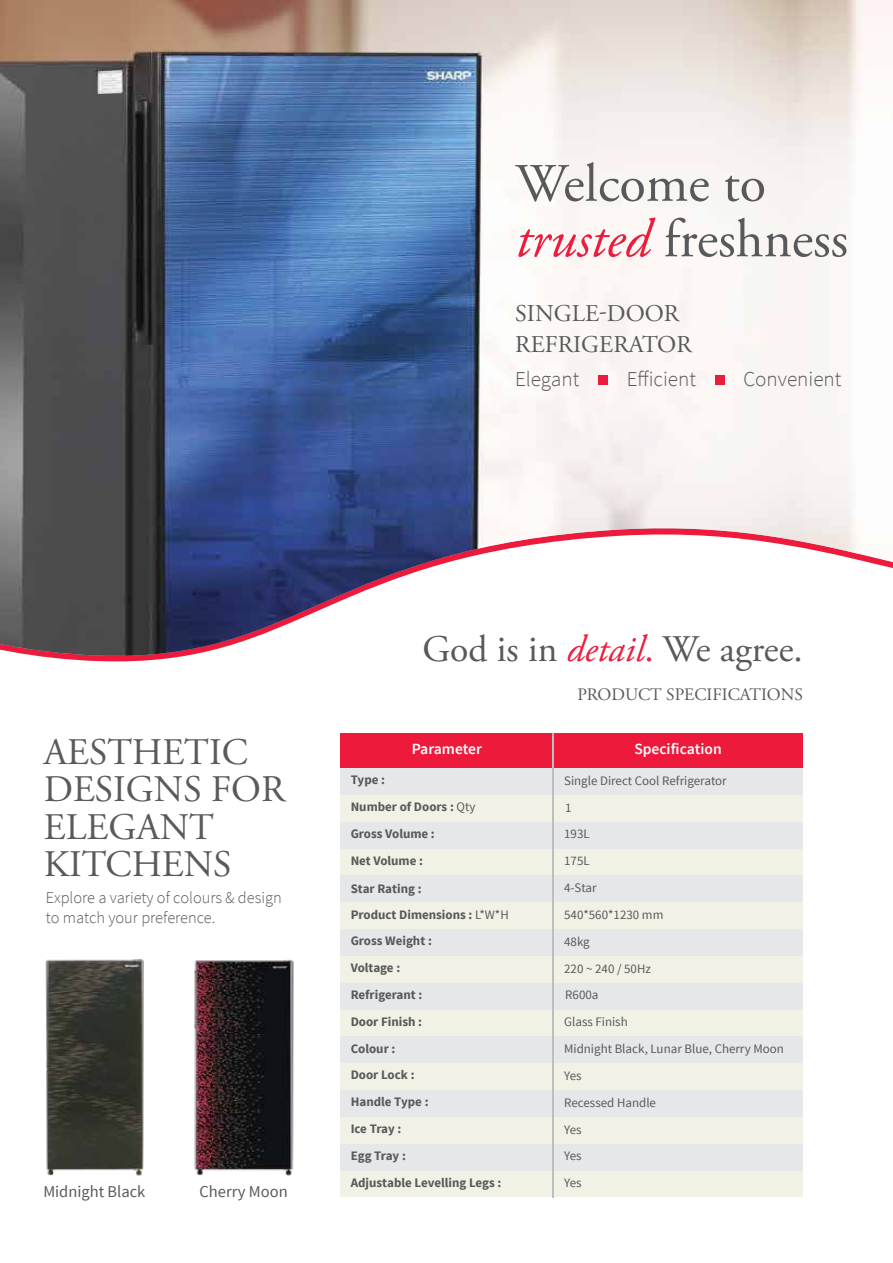
<style>
.page{position:relative;width:893px;height:1263px;background:#fff}
.page>*{position:absolute;margin:0;border:0;box-sizing:border-box;transform-origin:0 0}
.t1{font:54px/55.5px "Adobe Garamond Pro";color:#58595b}
.t2{font:37.5px/37.5px "Adobe Garamond Pro";color:#585a5b}
.t3{font:37.5px "Adobe Garamond Pro";color:#58595b}
.t4{font:24px/30.6px "Adobe Garamond Pro";color:#58595b}
.t5{font:300 21.15px "Source Sans Pro";color:#58595b}
.t6{font:17.4px "Adobe Garamond Pro";color:#58595b}
.t7{font:16.5px "Source Sans Pro";color:#58595b}
.t8{font:300 16.35px/19.6px "Source Sans Pro";color:#58595b}
.t9{font:600 15.6px "Source Sans Pro";color:#fff}
.t10{font:700 12.9px/26.8px "Source Sans Pro";color:#58595b}
.t11{font:12.9px/26.8px "Source Sans Pro";color:#58595b}
.s1{font-style:italic;color:#ec1d3c}
.s2{color:#ec1d3c}
.s3{font-weight:400}
</style>
<div class="page">
<img style="left:0;top:0;width:893px;height:662px">
<div style="left:340px;top:733px;width:463px;height:35px;background:#ed1a3b"></div>
<div style="left:340px;top:795px;width:463px;height:27px;background:#f2f1e6"></div>
<div style="left:340px;top:848px;width:463px;height:27px;background:#f2f1e6"></div>
<div style="left:340px;top:902px;width:463px;height:27px;background:#f2f1e6"></div>
<div style="left:340px;top:956px;width:463px;height:27px;background:#f2f1e6"></div>
<div style="left:340px;top:1009px;width:463px;height:27px;background:#f2f1e6"></div>
<div style="left:340px;top:1063px;width:463px;height:27px;background:#f2f1e6"></div>
<div style="left:340px;top:1117px;width:463px;height:26px;background:#f2f1e6"></div>
<div style="left:340px;top:1170px;width:463px;height:27px;background:#f2f1e6"></div>
<div style="left:340px;top:768px;width:463px;height:27px;background:#e6e7e8"></div>
<div style="left:340px;top:822px;width:463px;height:26px;background:#e6e7e8"></div>
<div style="left:340px;top:875px;width:463px;height:27px;background:#e6e7e8"></div>
<div style="left:340px;top:929px;width:463px;height:27px;background:#e6e7e8"></div>
<div style="left:340px;top:983px;width:463px;height:26px;background:#e6e7e8"></div>
<div style="left:340px;top:1036px;width:463px;height:27px;background:#e6e7e8"></div>
<div style="left:340px;top:1090px;width:463px;height:27px;background:#e6e7e8"></div>
<div style="left:340px;top:1143px;width:463px;height:27px;background:#e6e7e8"></div>
<hr style="left:552px;top:733px;width:2px;height:464px;background:#bcbec0">
<img style="left:45px;top:959px;width:99px;height:217px">
<img style="left:194px;top:959px;width:100px;height:217px">
<div style="left:598px;top:376px;width:10px;height:9px;background:#ec1d3c"></div>
<div style="left:715px;top:376px;width:9px;height:9px;background:#ec1d3c"></div>
<h1 class="t1" style="left:516px;top:158px;width:334px">Welcome to <span class="s1">trusted</span> freshness</h1>
<h3 class="t4" style="left:515px;top:299px;width:178px">SINGLE-DOOR<br>REFRIGERATOR</h3>
<h3 class="t5" style="left:515px;top:366px;width:66px">Elegant</h3>
<h3 class="t5" style="left:627px;top:366px;width:71px">Efficient</h3>
<h3 class="t5" style="left:743px;top:366px;width:100px">Convenient</h3>
<h2 class="t2" style="left:44px;top:734px;width:243px">AESTHETIC<br>DESIGNS FOR<br>ELEGANT<br>KITCHENS</h2>
<p class="t8" style="left:46px;top:888px;width:238px">Explore a variety of colours &amp; design to match your preference.</p>
<p class="t7" style="left:43px;top:1181px;width:104px">Midnight Black</p>
<p class="t7" style="left:200px;top:1181px;width:90px">Cherry Moon</p>
<h2 class="t3" style="left:422px;top:626px;width:382px">God is in <span class="s1">detail</span><span class="s2">.</span> We agree.</h2>
<h3 class="t6" style="left:577px;top:684px;width:227px">PRODUCT SPECIFICATIONS</h3>
<p class="t9" style="left:412px;top:739px;width:72px">Parameter</p>
<p class="t9" style="left:634px;top:739px;width:89px">Specification</p>
<p class="t10" style="left:351px;top:767px;width:36px">Type :</p>
<p class="t11" style="left:564px;top:767px;width:164px">Single Direct Cool Refrigerator<br>1<br>193L<br>175L<br>4-Star<br>540*560*1230 mm<br>48kg<br>220 ~ 240 / 50Hz<br>R600a<br>Glass Finish</p>
<p class="t10" style="left:351px;top:794px;width:126px">Number of Doors : <span class="s3">Qty<br></span>Gross Volume :<br>Net Volume :<br>Star Rating :</p>
<p class="t10" style="left:351px;top:901px;width:160px">Product Dimensions : <span class="s3">L*W*H<br></span>Gross Weight :<br>Voltage :<br>Refrigerant :<br>Door Finish :<br>Colour :</p>
<p class="t11" style="left:564px;top:1035px;width:221px">Midnight Black, Lunar Blue, Cherry Moon</p>
<p class="t10" style="left:351px;top:1062px;width:152px">Door Lock :<br>Handle Type :<br>Ice Tray :<br>Egg Tray :<br>Adjustable Levelling Legs :</p>
<p class="t11" style="left:564px;top:1062px;width:93px">Yes<br>Recessed Handle<br>Yes<br>Yes<br>Yes</p>
</div>
